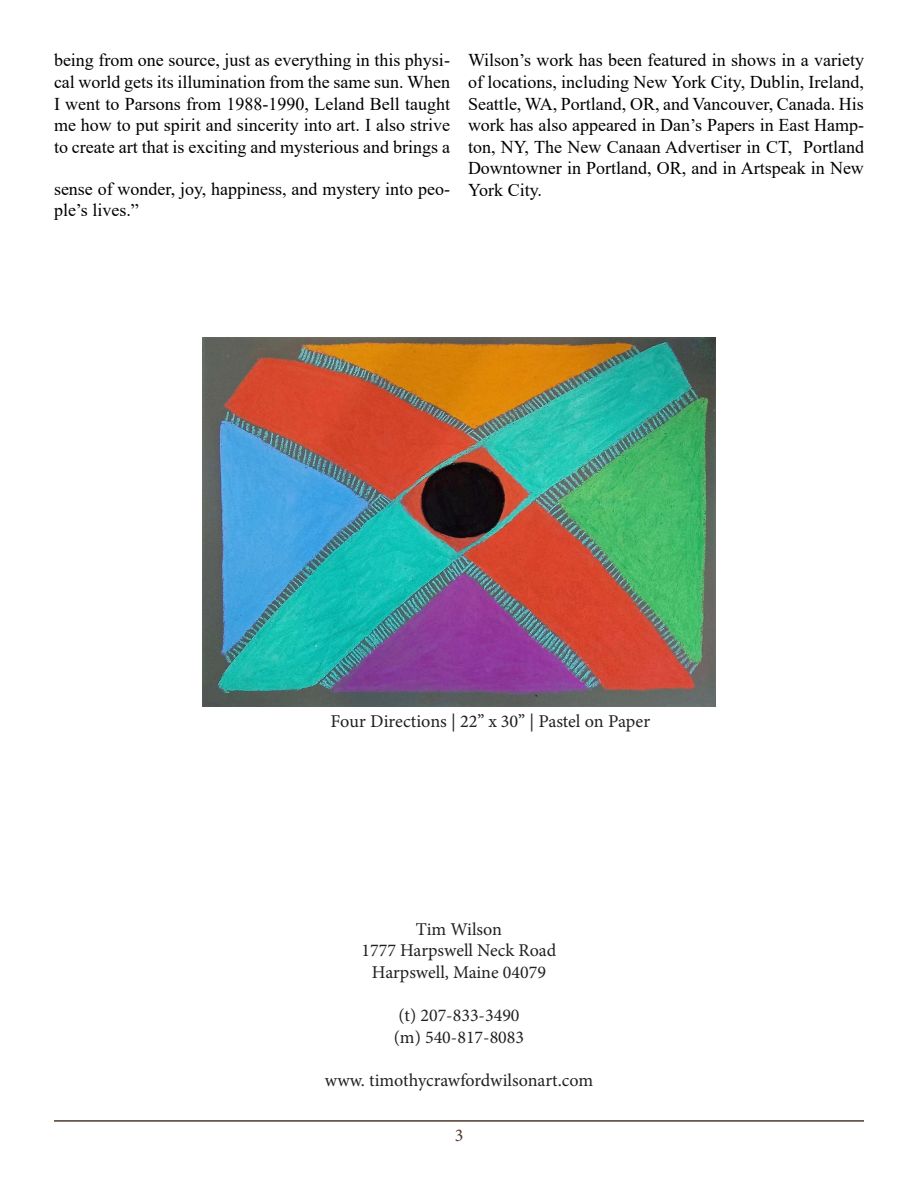
<style>
.page{position:relative;width:918px;height:1188px;background:#fff}
.page>*{position:absolute;margin:0;border:0;box-sizing:border-box;transform-origin:0 0}
.t1{font:18px/21.6px "Times New Roman";color:#000;text-align:justify}
.t2{font:18px "Minion Pro";color:#231f20}
.t3{font:18px "Minion Variable Concept";color:#231f20}
.t4{font:18px "Minion Pro";color:#4d392e}
</style>
<div class="page">
<hr style="left:54px;top:1120px;width:810px;height:2px;background:#4d392e">
<img style="left:202px;top:338px;width:514px;height:369px">
<p class="t1" style="left:54px;top:49px;width:398px">being from one source, just as everything in this physi&shy;cal world gets its illumination from the same sun. When I went to Parsons from 1988-1990, Leland Bell taught me how to put spirit and sincerity into art. I also strive to create art that is exciting and mysterious and brings a</p>
<p class="t1" style="left:54px;top:177px;width:397px">sense of wonder, joy, happiness, and mystery into peo&shy;ple’s lives.”</p>
<p class="t1" style="left:468px;top:49px;width:398px">Wilson’s work has been featured in shows in a variety of locations, including New York City, Dublin, Ireland, Seattle, WA, Portland, OR, and Vancouver, Canada. His work has also appeared in Dan’s Papers in East Hamp&shy;ton, NY, The New Canaan Advertiser in CT, Portland Downtowner in Portland, OR, and in Artspeak in New York City.</p>
<p class="t3" style="left:331px;top:708px;width:321px">Four Directions | 22” x 30” | Pastel on Paper</p>
<p class="t2" style="left:416px;top:917px;width:88px">Tim Wilson</p>
<p class="t2" style="left:362px;top:939px;width:196px">1777 Harpswell Neck Road</p>
<p class="t2" style="left:372px;top:960px;width:176px">Harpswell, Maine 04079</p>
<p class="t2" style="left:398px;top:1003px;width:123px">(t) 207-833-3490</p>
<p class="t2" style="left:394px;top:1025px;width:132px">(m) 540-817-8083</p>
<p class="t2" style="left:325px;top:1068px;width:270px">www. timothycrawfordwilsonart.com</p>
<p class="t4" style="left:455px;top:1123px;width:10px">3</p>
</div>
